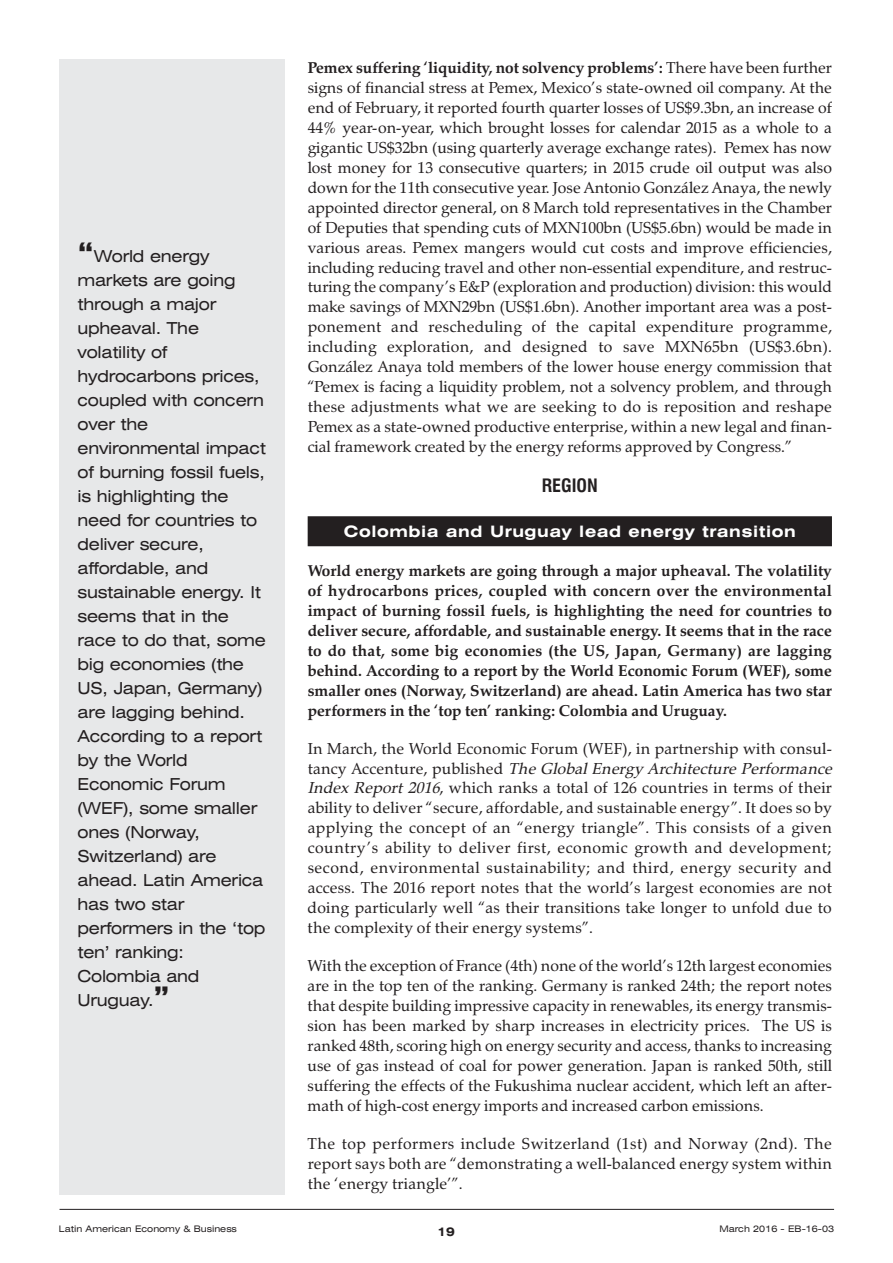
<style>
.page{position:relative;width:893px;height:1263px;background:#fff}
.page>*{position:absolute;margin:0;border:0;box-sizing:border-box;transform-origin:0 0}
.t1{font:700 condensed 18px "Swiss 721 BT";color:#231f20}
.t2{font:expanded 16.5px/24px "Swiss 721 BT";letter-spacing:-.015em;color:#231f20}
.t3{font:15.75px/20px "Zapf Calligraphic 801 BT";letter-spacing:.015em;color:#231f20;text-align:justify}
.t4{font:700 15.75px/20px "Zapf Calligraphic 801 BT";color:#231f20;text-align:justify}
.t5{font:700 expanded 15.75px "Swiss 721 BT";letter-spacing:.035em;color:#fff}
.t6{font:700 expanded 12px "Swiss 721 BT";color:#231f20}
.t7{font:expanded 9px "Swiss 721 BT";color:#231f20}
.s1{font-weight:700;font-size:27px}
.s2{font-weight:700}
.s3{font-style:italic}
</style>
<div class="page">
<div style="left:308px;top:516px;width:524px;height:30px;background:#231f20"></div>
<div style="left:60px;top:60px;width:225px;height:1135px;background:#e7e8e9"></div>
<hr style="left:60px;top:1209px;width:774px;height:1px;background:#231f20">
<p class="t2" style="left:78px;top:244px;width:190px"><span class="s1">“</span>World energy markets are going through a major upheaval. The volatility of hydrocarbons prices, coupled with concern over the environmental impact of burning fossil fuels, is highlighting the need for countries to deliver secure, affordable, and sustainable energy. It seems that in the race to do that, some big economies (the<br>US, Japan, Germany) are lagging behind.<br>According to a report by the World<br>Economic Forum (WEF), some smaller ones (Norway,<br>Switzerland) are ahead. Latin America has two star performers in the ‘top ten’ ranking:<br>Colombia and<br>Uruguay.<span class="s1">”</span></p>
<p class="t3" style="left:308px;top:58px;width:526px"><span class="s2">Pemex suffering ‘liquidity, not solvency problems’:</span> There have been further signs of financial stress at Pemex, Mexico’s state-owned oil company. At the end of February, it reported fourth quarter losses of US$9.3bn, an increase of 44% year-on-year, which brought losses for calendar 2015 as a whole to a gigantic US$32bn (using quarterly average exchange rates). Pemex has now lost money for 13 consecutive quarters; in 2015 crude oil output was also down for the 11th consecutive year. Jose Antonio González Anaya, the newly appointed director general, on 8 March told representatives in the Chamber of Deputies that spending cuts of MXN100bn (US$5.6bn) would be made in various areas. Pemex mangers would cut costs and improve efficiencies, including reducing travel and other non-essential expenditure, and restruc&shy;turing the company’s E&amp;P (exploration and production) division: this would make savings of MXN29bn (US$1.6bn). Another important area was a post&shy;ponement and rescheduling of the capital expenditure programme, including exploration, and designed to save MXN65bn (US$3.6bn).<br>González Anaya told members of the lower house energy commission that “Pemex is facing a liquidity problem, not a solvency problem, and through these adjustments what we are seeking to do is reposition and reshape Pemex as a state-owned productive enterprise, within a new legal and finan&shy;cial framework created by the energy reforms approved by Congress.”</p>
<p class="t1" style="left:542px;top:476px;width:58px">REGION</p>
<p class="t5" style="left:344px;top:523px;width:453px">Colombia and Uruguay lead energy transition</p>
<p class="t4" style="left:308px;top:560px;width:526px">World energy markets are going through a major upheaval. The volatility of hydrocarbons prices, coupled with concern over the environmental impact of burning fossil fuels, is highlighting the need for countries to deliver secure, affordable, and sustainable energy. It seems that in the race to do that, some big economies (the US, Japan, Germany) are lagging behind. According to a report by the World Economic Forum (WEF), some smaller ones (Norway, Switzerland) are ahead. Latin America has two star performers in the ‘top ten’ ranking: Colombia and Uruguay.</p>
<p class="t3" style="left:308px;top:738px;width:530px;text-align:left">In March, the World Economic Forum (WEF), in partnership with consul&shy;t a n c y A c c e n t u r e , p u b l i s h e d <span class="s3">The Global Energy Architecture Performance IndexReport2016</span>, which ranks a total of 126 countries in terms of their ability to deliver “secure, affordable, and sustainable energy”. It does so by applying the concept of an “energy triangle”. This consists of a given country’s ability to deliver first, economic growth and development; second, environmental sustainability; and third, energy security and access. The 2016 report notes that the world’s largest economies are not doing particularly well “as their transitions take longer to unfold due to the complexity of their energy systems”.</p>
<p class="t3" style="left:308px;top:956px;width:526px">With the exception of France (4th) none of the world’s 12th largest economies are in the top ten of the ranking. Germany is ranked 24th; the report notes that despite building impressive capacity in renewables, its energy transmis&shy;sion has been marked by sharp increases in electricity prices. The US is ranked 48th, scoring high on energy security and access, thanks to increasing use of gas instead of coal for power generation. Japan is ranked 50th, still suffering the effects of the Fukushima nuclear accident, which left an after&shy;math of high-cost energy imports and increased carbon emissions.</p>
<p class="t3" style="left:308px;top:1133px;width:526px">The top performers include Switzerland (1st) and Norway (2nd). The report says both are “demonstrating a well-balanced energy system within the ‘energy triangle’”.</p>
<p class="t7" style="left:59px;top:1224px;width:180px">Latin American Economy &amp; Business</p>
<p class="t6" style="left:437px;top:1225px;width:19px">19</p>
<p class="t7" style="left:719px;top:1224px;width:116px">March 2016 - EB-16-03</p>
</div>
